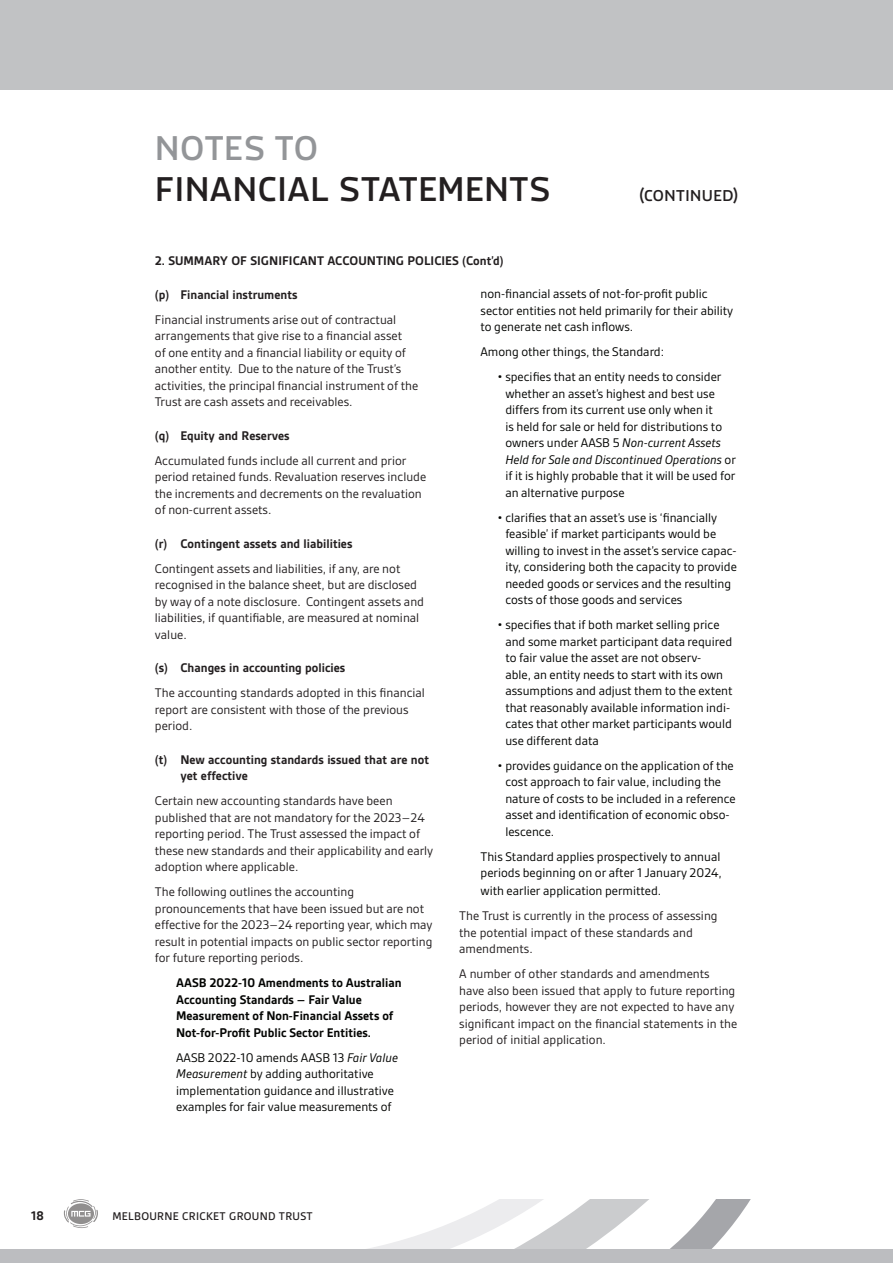
<style>
.page{position:relative;width:893px;height:1263px;background:#fff}
.page>*{position:absolute;margin:0;border:0;box-sizing:border-box;transform-origin:0 0}
.t1{font:500 36px "Macho Modular";letter-spacing:.02em;color:#231f20}
.t2{font:500 36px "Macho Modular";letter-spacing:.015em;color:#939598}
.t3{font:500 16.5px "Macho Modular";letter-spacing:.02em;color:#231f20}
.t4{font:13.5px/16.5px "Gesta";color:#231f20}
.t5{font:13.5px/16.5px "Gesta";color:#040503}
.t6{font:700 13.5px/16.5px "Gesta";color:#231f20}
.t7{font:700 13.5px/16.5px "Gesta";color:#040503}
.t8{font:500 12px "Gesta";letter-spacing:.025em;color:#231f20}
.s1{font-style:italic}
</style>
<div class="page">
<svg style="left:368px;top:1199px;width:383px;height:50px"></svg>
<div style="left:0;top:1249px;width:893px;height:14px;background:#bcbdc0"></div>
<svg style="left:64px;top:1199px;width:34px;height:29px"></svg>
<div style="left:0;top:0;width:893px;height:89px;background:#c1c2c4"></div>
<h1 class="t2" style="left:155px;top:127px;width:164px">NOTES TO</h1>
<h1 class="t1" style="left:155px;top:167px;width:397px">FINANCIAL STATEMENTS</h1>
<p class="t3" style="left:639px;top:186px;width:100px">(CONTINUED)</p>
<p class="t6" style="left:155px;top:252px;width:350px">2. SUMMARY OF SIGNIFICANT ACCOUNTING POLICIES (Cont’d)</p>
<p class="t6" style="left:155px;top:286px;width:144px">(p) Financial instruments</p>
<p class="t4" style="left:155px;top:311px;width:265px">Financial instruments arise out of contractual arrangements that give rise to a financial asset<br>of one entity and a financial liability or equity of another entity. Due to the nature of the Trust’s activities, the principal financial instrument of the Trust are cash assets and receivables.</p>
<p class="t6" style="left:155px;top:427px;width:136px">(q) Equity and Reserves</p>
<p class="t4" style="left:155px;top:452px;width:273px">Accumulated funds include all current and prior period retained funds. Revaluation reserves include the increments and decrements on the revaluation of non-current assets.</p>
<p class="t6" style="left:155px;top:535px;width:199px">(r) Contingent assets and liabilities</p>
<p class="t4" style="left:155px;top:560px;width:271px">Contingent assets and liabilities, if any, are not recognised in the balance sheet, but are disclosed by way of a note disclosure. Contingent assets and liabilities, if quantifiable, are measured at nominal value.</p>
<p class="t6" style="left:155px;top:659px;width:192px">(s) Changes in accounting policies</p>
<p class="t4" style="left:155px;top:684px;width:272px">The accounting standards adopted in this financial report are consistent with those of the previous period.</p>
<p class="t6" style="left:180px;top:751px;width:250px;text-indent:-26px">(t) New accounting standards issued that are not yet effective</p>
<p class="t4" style="left:155px;top:792px;width:280px">Certain new accounting standards have been published that are not mandatory for the 2023–24 reporting period. The Trust assessed the impact of these new standards and their applicability and early adoption where applicable.</p>
<p class="t4" style="left:155px;top:883px;width:279px">The following outlines the accounting pronouncements that have been issued but are not effective for the 2023–24 reporting year, which may result in potential impacts on public sector reporting for future reporting periods.</p>
<p class="t7" style="left:176px;top:974px;width:227px">AASB 2022-10 Amendments to Australian Accounting Standards – Fair Value Measurement of Non-Financial Assets of Not-for-Profit Public Sector Entities.</p>
<p class="t5" style="left:176px;top:1049px;width:223px">AASB 2022-10 amends AASB 13 <span class="s1">Fair Value Measurement</span> by adding authoritative implementation guidance and illustrative examples for fair value measurements of</p>
<p class="t5" style="left:480px;top:286px;width:254px">non-financial assets of not-for-profit public sector entities not held primarily for their ability to generate net cash inflows.</p>
<p class="t5" style="left:480px;top:344px;width:185px">Among other things, the Standard:</p>
<p class="t5" style="left:505px;top:369px;width:232px;text-indent:-8px">• specifies that an entity needs to consider whether an asset’s highest and best use differs from its current use only when it<br>is held for sale or held for distributions to owners under AASB 5 <span class="s1">Non-current Assets Held for Sale and Discontinued Operations</span> or if it is highly probable that it will be used for an alternative purpose</p>
<p class="t5" style="left:505px;top:509px;width:233px;text-indent:-8px">• clarifies that an asset’s use is ‘financially feasible’ if market participants would be willing to invest in the asset’s service capac&shy;ity, considering both the capacity to provide needed goods or services and the resulting costs of those goods and services</p>
<p class="t5" style="left:505px;top:617px;width:229px;text-indent:-8px">• specifies that if both market selling price and some market participant data required to fair value the asset are not observ-<br>able, an entity needs to start with its own assumptions and adjust them to the extent that reasonably available information indi&shy;cates that other market participants would use different data</p>
<p class="t5" style="left:505px;top:757px;width:232px;text-indent:-8px">• provides guidance on the application of the cost approach to fair value, including the nature of costs to be included in a reference asset and identification of economic obso&shy;lescence.</p>
<p class="t5" style="left:480px;top:848px;width:243px">This Standard applies prospectively to annual periods beginning on or after 1 January 2024,</p>
<p class="t5" style="left:480px;top:883px;width:182px">with earlier application permitted.</p>
<p class="t4" style="left:459px;top:908px;width:260px">The Trust is currently in the process of assessing the potential impact of these standards and amendments.</p>
<p class="t4" style="left:459px;top:966px;width:279px">A number of other standards and amendments have also been issued that apply to future reporting periods, however they are not expected to have any significant impact on the financial statements in the period of initial application.</p>
<p class="t6" style="left:31px;top:1208px;width:14px">18</p>
<p class="t8" style="left:112px;top:1210px;width:202px">MELBOURNE CRICKET GROUND TRUST</p>
</div>
